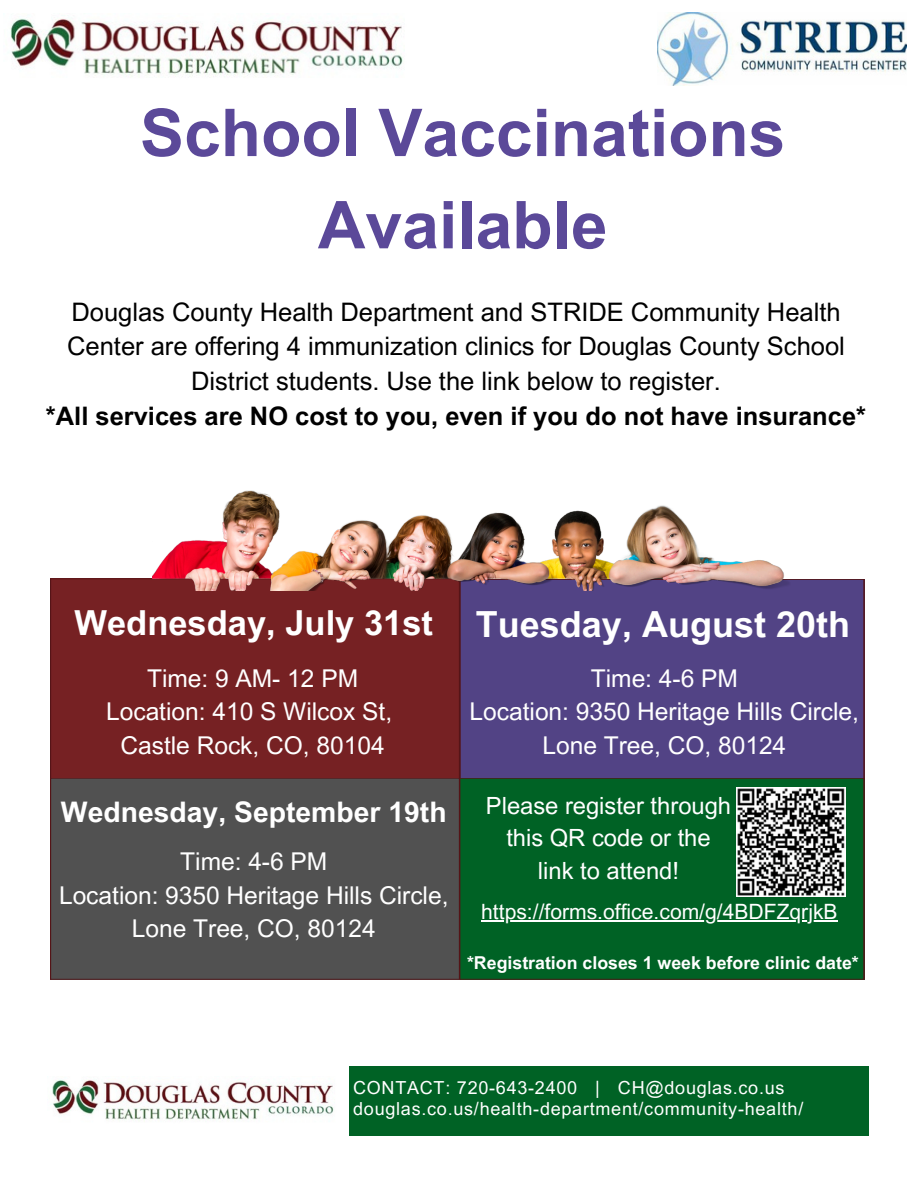
<style>
.page{position:relative;width:918px;height:1188px;background:#fff}
.page>*{position:absolute;margin:0;border:0;box-sizing:border-box;transform-origin:0 0}
.t1{font:700 66px/92.2px "Arial MT Pro";color:#5b4999;text-align:center}
.t2{font:700 36px "Arial MT Pro";color:#fff}
.t3{font:700 34.5px "Arial MT Pro";color:#fff}
.t4{font:700 28.35px "Arial MT Pro";color:#fff}
.t5{font:25.5px/34.8px "Arial MT Pro";color:#000;text-align:center}
.t6{font:24.45px/33.6px "Arial MT Pro";color:#fff;text-align:center}
.t7{font:23.7px/32.7px "Arial MT Pro";color:#fff;text-align:center}
.t8{font:21.15px "Arial MT Pro";color:#fff}
.t9{font:18px "Arial MT Pro";letter-spacing:.04em;color:#fff}
.t10{font:700 17.7px "Arial MT Pro";color:#fff}
.s1{font-weight:700}
</style>
<div class="page">
<div style="left:460px;top:579px;width:405px;height:199px;background:#524385"></div>
<div style="left:50px;top:578px;width:410px;height:200px;background:#762123"></div>
<div style="left:460px;top:778px;width:405px;height:202px;background:#006225"></div>
<div style="left:50px;top:778px;width:410px;height:202px;background:#515151"></div>
<img style="left:52px;top:1080px;width:282px;height:42px">
<div style="left:349px;top:1067px;width:519px;height:69px;background:#006225"></div>
<img style="left:737px;top:788px;width:109px;height:109px">
<img style="left:658px;top:12px;width:248px;height:73px">
<hr style="left:481px;top:920px;width:357px;height:2px;background:#fff">
<img style="left:10px;top:15px;width:395px;height:62px">
<img style="left:153px;top:490px;width:639px;height:101px">
<h2 class="t1" style="left:140px;top:95px;width:647px">School Vaccinations<br>Available</h2>
<p class="t5" style="left:46px;top:297px;width:822px">Douglas County Health Department and STRIDE Community Health Center are offering 4 immunization clinics for Douglas County School District students. Use the link below to register.<br><span class="s1">*All services are NO cost to you, even if you do not have insurance*</span></p>
<h4 class="t3" style="left:75px;top:610px;width:360px">Wednesday, July 31st</h4>
<h4 class="t2" style="left:476px;top:611px;width:376px">Tuesday, August 20th</h4>
<p class="t6" style="left:470px;top:664px;width:391px">Time: 4-6 PM<br>Location: 9350 Heritage Hills Circle,<br>Lone Tree, CO, 80124</p>
<h3 class="t6" style="left:106px;top:664px;width:288px">Time: 9 AM- 12 PM<br>Location: 410 S Wilcox St,<br>Castle Rock, CO, 80104</h3>
<h6 class="t4" style="left:61px;top:801px;width:387px">Wednesday, September 19th</h6>
<h5 class="t6" style="left:59px;top:848px;width:391px">Time: 4-6 PM<br>Location: 9350 Heritage Hills Circle,<br>Lone Tree, CO, 80124</h5>
<h2 class="t7" style="left:486px;top:792px;width:247px">Please register through this QR code or the link to attend!</h2>
<h4 class="t8" style="left:481px;top:904px;width:358px">https://forms.office.com/g/4BDFZqrjkB</h4>
<h4 class="t10" style="left:467px;top:956px;width:393px">*Registration closes 1 week before clinic date*</h4>
<p class="t9" style="left:353px;top:1081px;width:433px">CONTACT: 720-643-2400 | CH@douglas.co.us</p>
<h1 class="t9" style="left:353px;top:1102px;width:452px">douglas.co.us/health-department/community-health/</h1>
</div>
